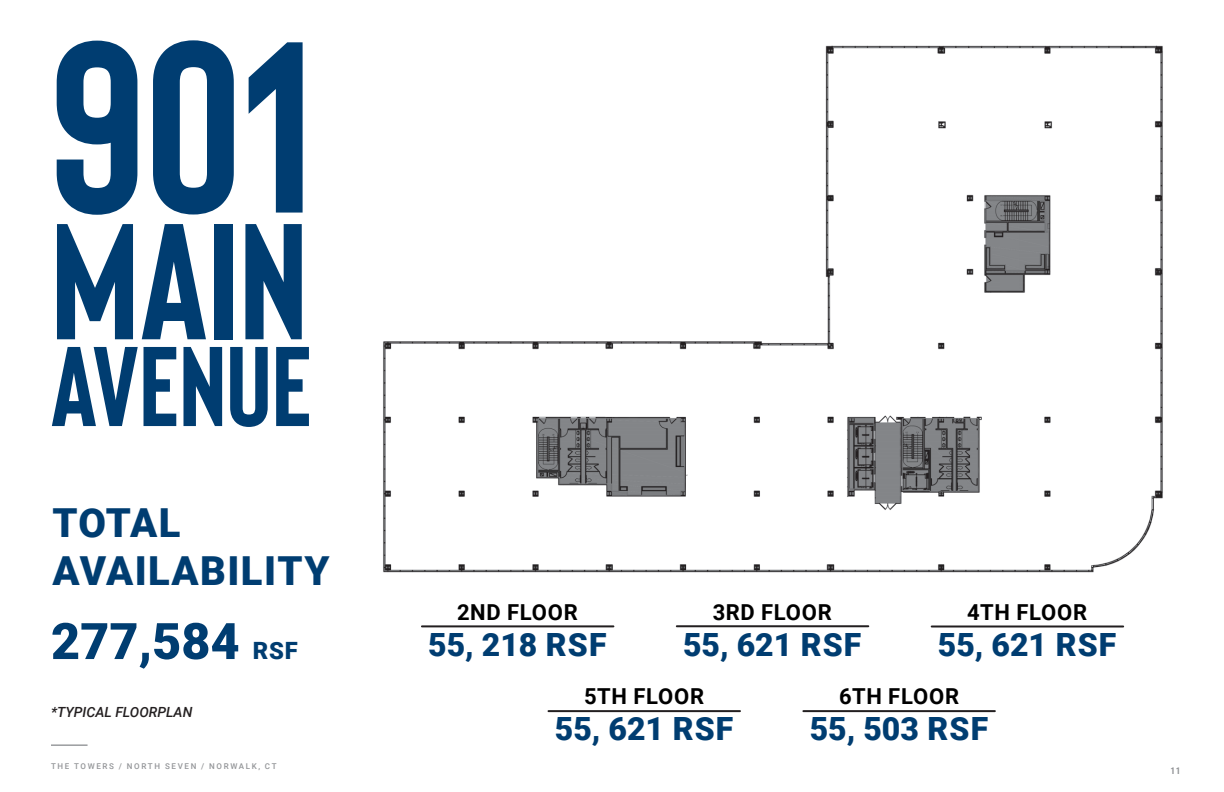
<style>
.page{position:relative;width:1224px;height:792px;background:#fff}
.page>*{position:absolute;margin:0;border:0;box-sizing:border-box;transform-origin:0 0}
.t1{font:700 243.2px "Bison";color:#003d71}
.t2{font:700 164.6px "Bison";color:#003d71}
.t3{font:700 113px "Bison";color:#003d71}
.Page_Title{font:900 50.4px "Roboto";color:#003d71}
.Page_Title-2{font:900 40px "Roboto";letter-spacing:.035em;color:#003d71}
.Page_Title-3{font:900 32px "Roboto";color:#003d71}
.Page_Title-4{font:700 22px "Roboto";letter-spacing:.035em;color:#000}
.Page_Copy{font:italic 500 14px "Roboto";color:#231f20}
.t4{font:600 10px "Acumin Pro";color:#939598}
.t5{font:500 8px "Roboto";letter-spacing:.205em;color:#939598}
.s1{font-size:23.8px}
</style>
<div class="page">
<hr style="left:51px;top:744px;width:37px;height:2px;background:#939598">
<img style="left:383px;top:45px;width:780px;height:528px">
<hr style="left:422px;top:625px;width:191px;height:2px;background:#231f20">
<hr style="left:677px;top:625px;width:191px;height:2px;background:#231f20">
<hr style="left:932px;top:626px;width:191px;height:2px;background:#231f20">
<hr style="left:548px;top:710px;width:192px;height:2px;background:#231f20">
<hr style="left:803px;top:710px;width:192px;height:2px;background:#231f20">
<p class="t1" style="left:50px;top:-5px;width:263px">901</p>
<p class="t2" style="left:50px;top:192px;width:259px">MAIN</p>
<p class="t3" style="left:50px;top:325px;width:263px">AVENUE</p>
<p class="Page_Title-2" style="left:53px;top:494px;width:130px">TOTAL</p>
<p class="Page_Title-2" style="left:53px;top:542px;width:279px">AVAILABILITY</p>
<p class="Page_Title" style="left:51px;top:606px;width:248px">277,584 <span class="s1">RSF</span></p>
<p class="Page_Copy" style="left:51px;top:702px;width:143px">*TYPICAL FLOORPLAN</p>
<p class="t5" style="left:51px;top:761px;width:227px">THE TOWERS / NORTH SEVEN / NORWALK, CT</p>
<p class="Page_Title-4" style="left:457px;top:597px;width:122px">2ND FLOOR</p>
<p class="Page_Title-3" style="left:428px;top:622px;width:180px">55, 218 RSF</p>
<p class="Page_Title-4" style="left:713px;top:597px;width:121px">3RD FLOOR</p>
<p class="Page_Title-3" style="left:683px;top:622px;width:180px">55, 621 RSF</p>
<p class="Page_Title-4" style="left:967px;top:597px;width:121px">4TH FLOOR</p>
<p class="Page_Title-3" style="left:938px;top:622px;width:180px">55, 621 RSF</p>
<p class="Page_Title-4" style="left:584px;top:681px;width:121px">5TH FLOOR</p>
<p class="Page_Title-3" style="left:555px;top:707px;width:180px">55, 621 RSF</p>
<p class="Page_Title-4" style="left:839px;top:681px;width:121px">6TH FLOOR</p>
<p class="Page_Title-3" style="left:810px;top:707px;width:180px">55, 503 RSF</p>
<p class="t4" style="left:1171px;top:764px;width:11px">11</p>
</div>
